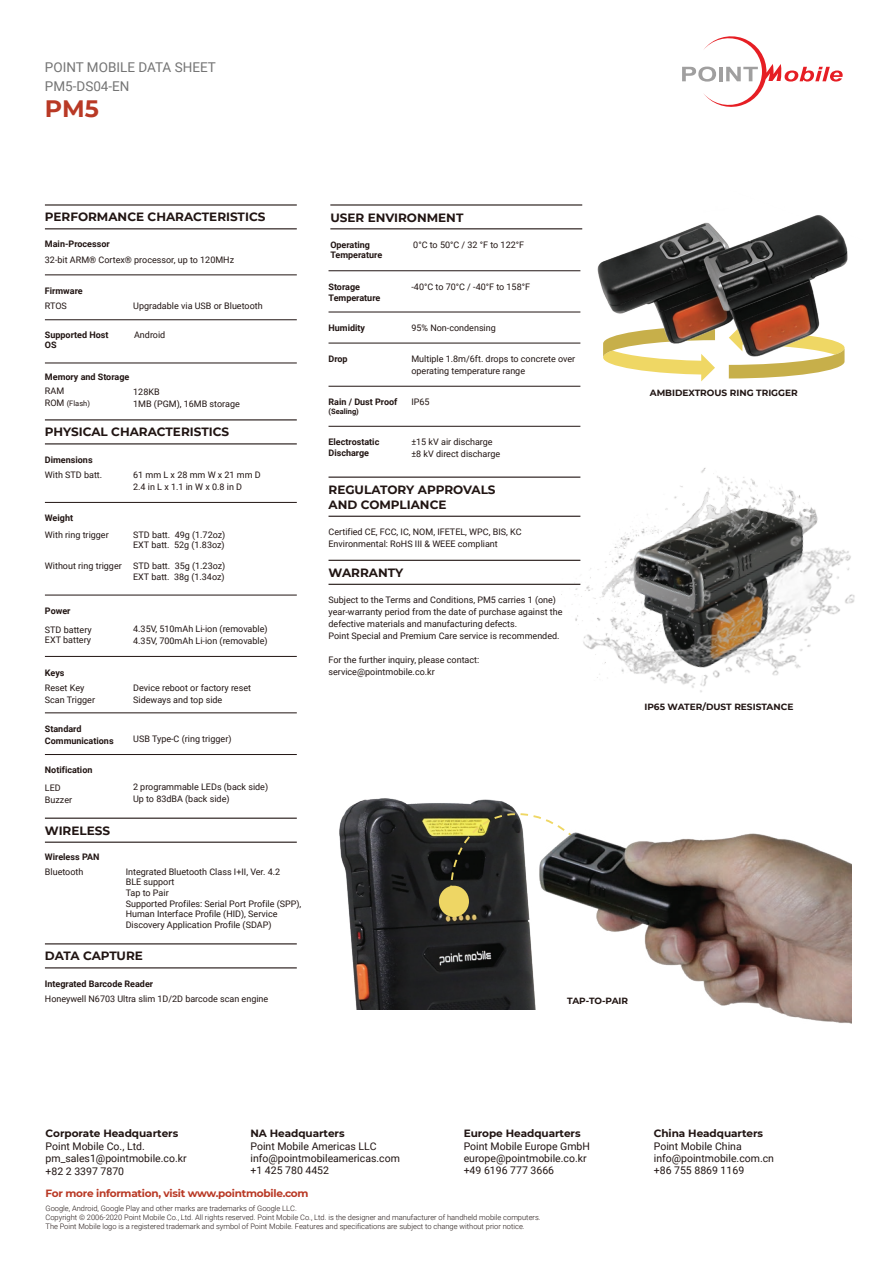
<style>
.page{position:relative;width:893px;height:1263px;background:#fff}
.page>*{position:absolute;margin:0;border:0;box-sizing:border-box;transform-origin:0 0}
.t1{font:700 23.7px "Montserrat";color:#b93925}
.t2{font:13.5px/19px "Roboto";color:#747474}
.t3{font:700 12px/14.4px "Montserrat";color:#211513}
.t4{font:10.5px/12px "Roboto";color:#211513}
.t5{font:700 10.5px "Montserrat";letter-spacing:-.005em;color:#211513}
.t6{font:700 10.5px "Montserrat";letter-spacing:-.025em;color:#b93925}
.t7{font:9px/12px "Roboto";color:#211513}
.t8{font:700 9px/10.8px "Roboto";color:#211513}
.t9{font:700 9px "Montserrat";color:#211513}
.t10{font:300 7.5px/9px "Roboto";color:#211513}
.t11{font:7.5px "Roboto";color:#211513}
.t12{font:700 7.5px "Roboto";color:#211513}
.s1{font-size:9px}
.s2{color:#211613}
</style>
<div class="page">
<img style="left:339px;top:798px;width:185px;height:212px">
<svg style="left:446px;top:810px;width:78px;height:98px;background:#3b3b2c"></svg>
<div style="left:439px;top:886px;width:30px;height:31px;background:#eed664;border-radius:50%"></div>
<img style="left:524px;top:813px;width:328px;height:211px">
<svg style="left:682px;top:36px;width:161px;height:71px"></svg>
<hr style="left:45px;top:842px;width:252px;height:1px;background:#211513">
<hr style="left:45px;top:818px;width:252px;height:1px;background:#211513">
<hr style="left:45px;top:967px;width:252px;height:1px;background:#211513">
<hr style="left:45px;top:943px;width:252px;height:1px;background:#211513">
<hr style="left:330px;top:228px;width:252px;height:1px;background:#211513">
<hr style="left:330px;top:204px;width:252px;height:2px;background:#211513">
<hr style="left:329px;top:270px;width:251px;height:1px;background:#211513">
<hr style="left:329px;top:312px;width:251px;height:1px;background:#211513">
<hr style="left:329px;top:343px;width:251px;height:1px;background:#211513">
<hr style="left:329px;top:386px;width:251px;height:1px;background:#211513">
<hr style="left:329px;top:426px;width:251px;height:1px;background:#211513">
<hr style="left:329px;top:477px;width:251px;height:1px;background:#211513">
<hr style="left:329px;top:516px;width:251px;height:1px;background:#211513">
<hr style="left:329px;top:584px;width:251px;height:1px;background:#211513">
<hr style="left:329px;top:560px;width:251px;height:1px;background:#211513">
<hr style="left:45px;top:502px;width:252px;height:1px;background:#211513">
<hr style="left:45px;top:595px;width:252px;height:1px;background:#211513">
<hr style="left:45px;top:713px;width:252px;height:1px;background:#211513">
<hr style="left:45px;top:754px;width:252px;height:1px;background:#211513">
<hr style="left:45px;top:443px;width:252px;height:1px;background:#211513">
<hr style="left:45px;top:419px;width:252px;height:1px;background:#211513">
<hr style="left:45px;top:656px;width:252px;height:1px;background:#211513">
<hr style="left:45px;top:228px;width:252px;height:1px;background:#211513">
<hr style="left:45px;top:204px;width:252px;height:2px;background:#211513">
<hr style="left:45px;top:275px;width:252px;height:1px;background:#211513">
<hr style="left:45px;top:319px;width:252px;height:1px;background:#211513">
<hr style="left:45px;top:363px;width:252px;height:1px;background:#211513">
<img style="left:504px;top:468px;width:351px;height:193px">
<img style="left:597px;top:661px;width:204px;height:31px">
<svg style="left:639px;top:370px;width:74px;height:11px"></svg>
<svg style="left:729px;top:370px;width:100px;height:8px"></svg>
<img style="left:597px;top:215px;width:251px;height:155px">
<h2 class="t2" style="left:45px;top:57px;width:172px">POINT MOBILE DATA SHEET<br>PM5-DS04-EN</h2>
<h1 class="t1" style="left:45px;top:92px;width:56px">PM5</h1>
<h3 class="t3" style="left:45px;top:209px;width:222px">PERFORMANCE CHARACTERISTICS</h3>
<p class="t7" style="left:45px;top:253px;width:191px">32-bit ARM® Cortex® processor, up to 120MHz</p>
<p class="t7" style="left:45px;top:299px;width:23px">RTOS</p>
<p class="t7" style="left:133px;top:300px;width:131px">Upgradable via USB or Bluetooth</p>
<p class="t8" style="left:45px;top:238px;width:66px">Main-Processor</p>
<p class="t8" style="left:45px;top:285px;width:39px">Firmware</p>
<p class="t8" style="left:45px;top:329px;width:65px">Supported Host<br>OS</p>
<p class="t7" style="left:134px;top:328px;width:33px">Android</p>
<p class="t8" style="left:45px;top:371px;width:86px">Memory and Storage</p>
<p class="t7" style="left:45px;top:384px;width:21px">RAM</p>
<p class="t11" style="left:45px;top:398px;width:47px"><span class="s1">ROM</span> (Flash)</p>
<p class="t7" style="left:133px;top:385px;width:108px">128KB<br>1MB (PGM), 16MB storage</p>
<h3 class="t3" style="left:45px;top:424px;width:186px">PHYSICAL CHARACTERISTICS</h3>
<p class="t8" style="left:45px;top:454px;width:49px">Dimensions</p>
<p class="t7" style="left:45px;top:468px;width:59px">With STD batt.</p>
<p class="t8" style="left:45px;top:512px;width:30px">Weight</p>
<p class="t7" style="left:45px;top:528px;width:65px">With ring trigger</p>
<p class="t7" style="left:45px;top:560px;width:78px">Without ring trigger</p>
<p class="t8" style="left:45px;top:605px;width:27px">Power</p>
<p class="t7" style="left:45px;top:624px;width:48px;line-height:10.8px">STD battery<br>EXT battery</p>
<p class="t8" style="left:45px;top:667px;width:21px">Keys</p>
<p class="t7" style="left:45px;top:682px;width:52px">Reset Key<br>Scan Trigger</p>
<p class="t8" style="left:45px;top:722px;width:70px;line-height:12px">Standard<br>Communications</p>
<p class="t7" style="left:133px;top:468px;width:129px">61 mm L x 28 mm W x 21 mm D<br>2.4 in L x 1.1 in W x 0.8 in D</p>
<p class="t7" style="left:133px;top:529px;width:94px;line-height:10.5px">STD batt. 49g (1.72oz)<br>EXT batt. 52g (1.83oz)</p>
<p class="t7" style="left:133px;top:560px;width:94px;line-height:10.5px">STD batt. 35g (1.23oz)<br>EXT batt. 38g (1.34oz)</p>
<p class="t7" style="left:133px;top:623px;width:136px">4.35V, 510mAh Li-ion (removable)<br>4.35V, 700mAh Li-ion (removable)</p>
<p class="t7" style="left:133px;top:682px;width:119px">Device reboot or factory reset<br>Sideways and top side</p>
<p class="t7" style="left:133px;top:733px;width:100px">USB Type-C (ring trigger)</p>
<p class="t8" style="left:45px;top:764px;width:49px">Notification</p>
<p class="t7" style="left:45px;top:782px;width:29px">LED<br>Buzzer</p>
<p class="t7" style="left:133px;top:781px;width:137px">2 programmable LEDs (back side)<br>Up to 83dBA (back side)</p>
<h3 class="t3" style="left:45px;top:823px;width:67px">WIRELESS</h3>
<p class="t8" style="left:45px;top:851px;width:56px">Wireless PAN</p>
<p class="t7" style="left:45px;top:865px;width:40px">Bluetooth</p>
<p class="t7" style="left:126px;top:866px;width:177px;line-height:10.6px">Integrated Bluetooth Class I+II, Ver. 4.2<br>BLE support<br>Tap to Pair<br>Supported Profiles: Serial Port Profile (SPP),<br>Human Interface Profile (HID), Service<br>Discovery Application Profile (SDAP)</p>
<h3 class="t3" style="left:45px;top:948px;width:100px">DATA CAPTURE</h3>
<p class="t7" style="left:45px;top:992px;width:225px">Honeywell N6703 Ultra slim 1D/2D barcode scan engine</p>
<p class="t8" style="left:45px;top:977px;width:110px">Integrated Barcode Reader</p>
<h3 class="t3" style="left:330px;top:209px;width:135px">USER ENVIRONMENT</h3>
<p class="t7" style="left:413px;top:238px;width:112px">0°C to 50°C / 32 °F to 122°F</p>
<p class="t8" style="left:329px;top:281px;width:53px">Storage<br>Temperature</p>
<p class="t7" style="left:411px;top:280px;width:120px">-40°C to 70°C / -40°F to 158°F</p>
<p class="t8" style="left:330px;top:239px;width:53px">Operating<br>Temperature</p>
<p class="t8" style="left:329px;top:322px;width:38px">Humidity</p>
<p class="t8" style="left:329px;top:353px;width:21px">Drop</p>
<p class="t8" style="left:329px;top:396px;width:70px">Rain / Dust Proof</p>
<p class="t12" style="left:329px;top:406px;width:32px">(Sealing)</p>
<p class="t8" style="left:329px;top:436px;width:52px">Electrostatic<br>Discharge</p>
<p class="t7" style="left:411px;top:321px;width:86px">95% Non-condensing</p>
<p class="t7" style="left:411px;top:352px;width:165px">Multiple 1.8m/6ft. drops to concrete over operating temperature range</p>
<p class="t7" style="left:411px;top:395px;width:20px">IP65</p>
<p class="t7" style="left:411px;top:435px;width:90px"><span class="s2">±</span>15 kV air discharge <span class="s2">±</span>8 kV direct discharge</p>
<h3 class="t3" style="left:329px;top:482px;width:169px">REGULATORY APPROVALS<br>AND COMPLIANCE</h3>
<p class="t7" style="left:329px;top:525px;width:195px">Certified CE, FCC, IC, NOM, IFETEL, WPC, BIS, KC<br>Environmental: RoHS III &amp; WEEE compliant</p>
<h3 class="t3" style="left:329px;top:565px;width:76px">WARRANTY</h3>
<p class="t7" style="left:329px;top:594px;width:236px">Subject to the Terms and Conditions, PM5 carries 1 (one) year-warranty period from the date of purchase against the defective materials and manufacturing defects.<br>Point Special and Premium Care service is recommended.</p>
<p class="t7" style="left:329px;top:654px;width:152px">For the further inquiry, please contact: service@pointmobile.co.kr</p>
<p class="t9" style="left:650px;top:386px;width:150px">AMBIDEXTROUS RING TRIGGER</p>
<p class="t9" style="left:644px;top:700px;width:150px">IP65 WATER/DUST RESISTANCE</p>
<p class="t9" style="left:567px;top:994px;width:63px">TAP-TO-PAIR</p>
<p class="t5" style="left:46px;top:1125px;width:134px">Corporate Headquarters</p>
<p class="t4" style="left:46px;top:1140px;width:143px">Point Mobile Co., Ltd. pm_sales1@pointmobile.co.kr +82 2 3397 7870</p>
<p class="t5" style="left:250px;top:1125px;width:96px">NA Headquarters</p>
<p class="t4" style="left:250px;top:1140px;width:151px">Point Mobile Americas LLC info@pointmobileamericas.com +1 425 780 4452</p>
<p class="t6" style="left:46px;top:1185px;width:265px">For more information, visit www.pointmobile.com</p>
<p class="t5" style="left:464px;top:1125px;width:118px">Europe Headquarters</p>
<p class="t4" style="left:464px;top:1140px;width:128px">Point Mobile Europe GmbH europe@pointmobile.co.kr +49 6196 777 3666</p>
<p class="t10" style="left:46px;top:1204px;width:497px">Google, Android, Google Play and other marks are trademarks of Google LLC.<br>Copyright © 2006-2020 Point Mobile Co., Ltd. All rights reserved. Point Mobile Co., Ltd. is the designer and manufacturer of handheld mobile computers.<br>The Point Mobile logo is a registered trademark and symbol of Point Mobile. Features and specifications are subject to change without prior notice.</p>
<p class="t5" style="left:654px;top:1125px;width:111px">China Headquarters</p>
<p class="t4" style="left:654px;top:1140px;width:122px">Point Mobile China info@pointmobile.com.cn +86 755 8869 1169</p>
</div>
